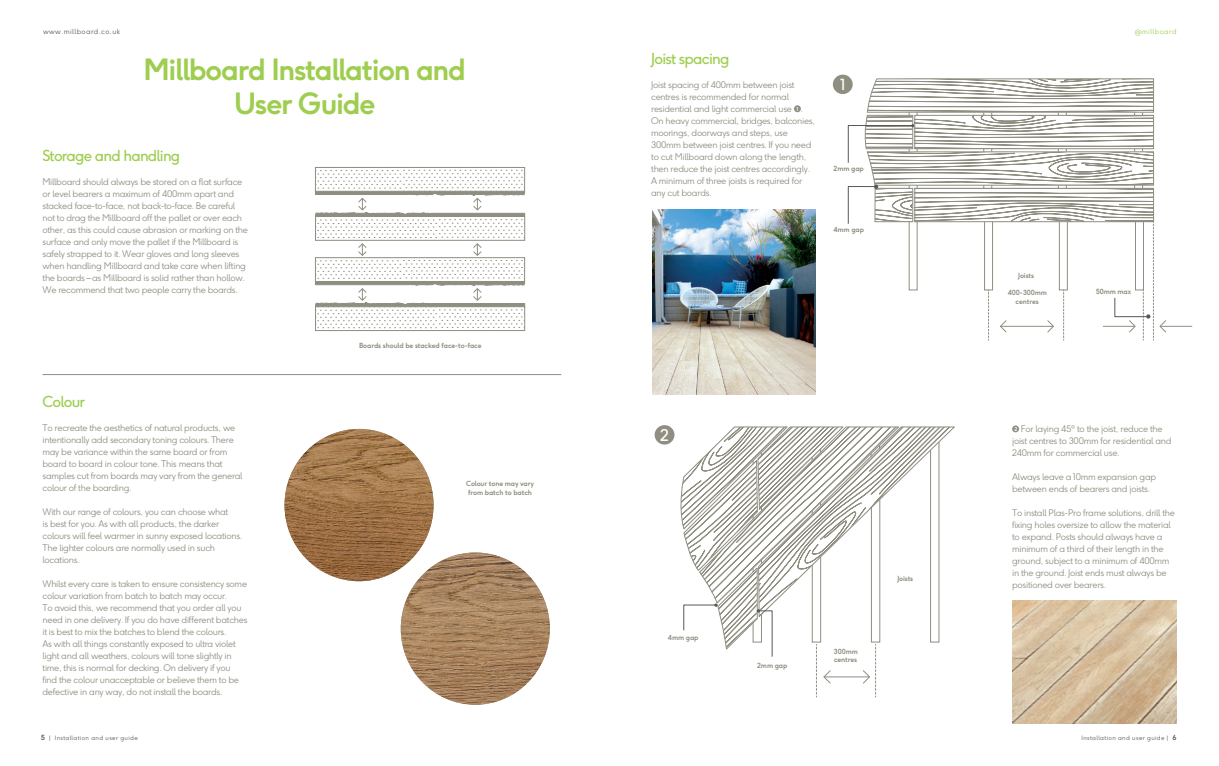
<style>
.page{position:relative;width:1219px;height:766px;background:#fff}
.page>*{position:absolute;margin:0;border:0;box-sizing:border-box;transform-origin:0 0}
.t1{font:700 29px/33.8px "F37 Ginger";letter-spacing:-.045em;color:#9ecd4f;text-align:center}
.t2{font:16px "F37 Ginger";color:#fff}
.t3{font:15.2px "F37 Ginger";color:#fff}
.t4{font:15px "F37 Ginger";letter-spacing:-.05em;color:#9ecd4f}
.t5{font:300 9px/12px "F37 Ginger";letter-spacing:-.03em;color:#8f8e81}
.t6{font:700 7px/8.4px "F37 Ginger";letter-spacing:-.02em;color:#8f8e81;text-align:center}
.t7{font:300 7px "F37 Ginger";letter-spacing:.06em;color:#57585a}
.t8{font:300 7px "F37 Ginger";letter-spacing:.06em;color:#9ecd4f}
.t9{font:300 6px "F37 Ginger";letter-spacing:.06em;color:#57585a}
.s1{font-weight:700;font-size:5.2px;color:#fff}
.s2{font-weight:700;font-size:7px}
</style>
<div class="page">
<div style="left:794px;top:105px;width:7px;height:7px;background:#8f8e81;border-radius:50%"></div>
<div style="left:1012px;top:425px;width:7px;height:7px;background:#8f8e81;border-radius:50%"></div>
<hr style="left:1160px;top:326px;width:32px;height:1px;background:#8f8e81">
<div style="left:833px;top:75px;width:20px;height:19px;background:#8f8e81;border-radius:50%"></div>
<svg style="left:900px;top:427px;width:54px;height:216px"></svg>
<div style="left:655px;top:425px;width:19px;height:19px;background:#8f8e81;border-radius:50%"></div>
<svg style="left:680px;top:426px;width:220px;height:271px"></svg>
<svg style="left:848px;top:78px;width:318px;height:262px"></svg>
<hr style="left:43px;top:374px;width:518px;height:1px;background:#8f8e81">
<svg style="left:315px;top:167px;width:210px;height:164px"></svg>
<img style="left:284px;top:429px;width:150px;height:152px">
<img style="left:401px;top:552px;width:149px;height:152px">
<img style="left:652px;top:210px;width:163px;height:184px">
<img style="left:1013px;top:600px;width:163px;height:123px">
<p class="t7" style="left:43px;top:28px;width:79px">www.millboard.co.uk</p>
<p class="t8" style="left:1135px;top:28px;width:43px">@millboard</p>
<h1 class="t1" style="left:143px;top:55px;width:324px">Millboard Installation and<br>User Guide</h1>
<h3 class="t4" style="left:43px;top:149px;width:139px">Storage and handling</h3>
<p class="t5" style="left:43px;top:177px;width:207px">Millboard should always be stored on a flat surface or level bearers a maximum of 400mm apart and stacked face-to-face, not back-to-face. Be careful not to drag the Millboard off the pallet or over each other, as this could cause abrasion or marking on the surface and only move the pallet if the Millboard is safely strapped to it. Wear gloves and long sleeves when handling Millboard and take care when lifting the boards – as Millboard is solid rather than hollow.<br>We recommend that two people carry the boards.</p>
<h3 class="t4" style="left:43px;top:394px;width:44px">Colour</h3>
<p class="t5" style="left:43px;top:422px;width:202px">To recreate the aesthetics of natural products, we intentionally add secondary toning colours. There may be variance within the same board or from board to board in colour tone. This means that samples cut from boards may vary from the general colour of the boarding.</p>
<p class="t5" style="left:43px;top:506px;width:202px">With our range of colours, you can choose what<br>is best for you. As with all products, the darker colours will feel warmer in sunny exposed locations.<br>The lighter colours are normally used in such locations.</p>
<p class="t5" style="left:43px;top:578px;width:206px">Whilst every care is taken to ensure consistency some colour variation from batch to batch may occur.<br>To avoid this, we recommend that you order all you need in one delivery. If you do have different batches it is best to mix the batches to blend the colours.<br>As with all things constantly exposed to ultra violet light and all weathers, colours will tone slightly in time, this is normal for decking. On delivery if you find the colour unacceptable or believe them to be defective in any way, do not install the boards.</p>
<p class="t6" style="left:359px;top:342px;width:124px">Boards should be stacked face-to-face</p>
<p class="t6" style="left:466px;top:480px;width:69px">Colour tone may vary from batch to batch</p>
<h3 class="t4" style="left:651px;top:52px;width:80px">Joist spacing</h3>
<p class="t5" style="left:651px;top:79px;width:165px">Joist spacing of 400mm between joist centres is recommended for normal residential and light commercial use <span class="s1">1</span> .<br>On heavy commercial, bridges, balconies, moorings, doorways and steps, use 300mm between joist centres. If you need to cut Millboard down along the length, then reduce the joist centres accordingly.<br>A minimum of three joists is required for any cut boards.</p>
<h3 class="t3" style="left:840px;top:78px;width:7px">1</h3>
<p class="t6" style="left:833px;top:165px;width:32px">2mm gap</p>
<p class="t6" style="left:833px;top:226px;width:32px">4mm gap</p>
<h2 class="t2" style="left:660px;top:428px;width:10px">2</h2>
<p class="t6" style="left:668px;top:633px;width:32px">4mm gap</p>
<p class="t6" style="left:757px;top:661px;width:32px">2mm gap</p>
<p class="t6" style="left:833px;top:647px;width:26px;text-align:left">300mm centres</p>
<p class="t6" style="left:897px;top:574px;width:18px">Joists</p>
<p class="t6" style="left:1018px;top:271px;width:18px">Joists</p>
<p class="t6" style="left:1008px;top:289px;width:41px">400-300mm centres</p>
<p class="t6" style="left:1096px;top:288px;width:37px">50mm max</p>
<p class="t5" style="left:1012px;top:424px;width:161px"><sup>2</sup> For laying 45º to the joist, reduce the joist centres to 300mm for residential and<br>240mm for commercial use.</p>
<p class="t5" style="left:1012px;top:472px;width:146px">Always leave a 10mm expansion gap between ends of bearers and joists.</p>
<p class="t5" style="left:1012px;top:508px;width:164px">To install Plas-Pro frame solutions, drill the fixing holes oversize to allow the material to expand. Posts should always have a minimum of a third of their length in the ground, subject to a minimum of 400mm in the ground. Joist ends must always be positioned over bearers.</p>
<p class="t9" style="left:41px;top:735px;width:99px"><span class="s2">5</span> | Installation and user guide</p>
<p class="t9" style="left:1082px;top:735px;width:96px">Installation and user guide | <span class="s2">6</span></p>
</div>
